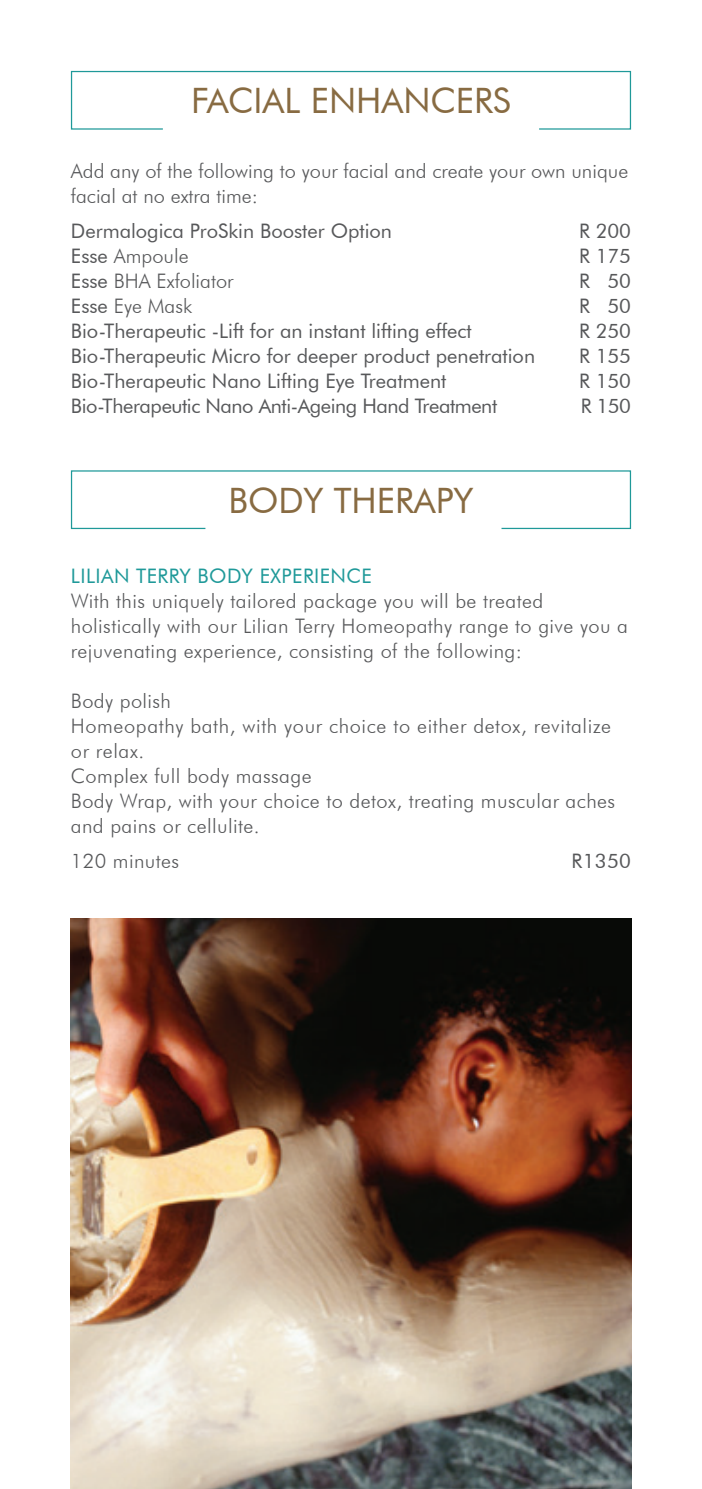
<style>
.page{position:relative;width:702px;height:1489px;background:#fff}
.page>*{position:absolute;margin:0;border:0;box-sizing:border-box;transform-origin:0 0}
.t1{font:35px "Futura BT";color:#886b42}
.t2{font:300 20px/25px "Futura BT";letter-spacing:.02em;color:#57585a}
.t3{font:20px "Futura BT";color:#57585a}
.t4{font:300 20px/25px "Futura BT";color:#57585a}
.t5{font:20px "Futura BT";letter-spacing:-.02em;color:#57585a}
.t6{font:20px "Futura BT";letter-spacing:.02em;color:#1f9999}
.s1{font-weight:400}
</style>
<div class="page">
<svg style="left:70px;top:70px;width:561px;height:60px"></svg>
<svg style="left:70px;top:470px;width:561px;height:59px"></svg>
<img style="left:71px;top:918px;width:560px;height:570px">
<h1 class="t1" style="left:191px;top:79px;width:321px">FACIAL ENHANCERS</h1>
<p class="t4" style="left:71px;top:158px;width:559px">Add any of the following to your facial and create your own unique facial at no extra time:</p>
<p class="t3" style="left:71px;top:218px;width:323px">Dermalogica ProSkin Booster Option</p>
<p class="t3" style="left:579px;top:218px;width:54px">R 200</p>
<p class="t4" style="left:71px;top:243px;width:119px"><span class="s1">Esse</span> Ampoule</p>
<p class="t3" style="left:579px;top:243px;width:54px">R 175</p>
<p class="t4" style="left:71px;top:268px;width:164px"><span class="s1">Esse</span> BHA Exfoliator</p>
<p class="t3" style="left:579px;top:268px;width:54px">R 50</p>
<p class="t2" style="left:71px;top:293px;width:123px"><span class="s1">Esse</span> Eye Mask</p>
<p class="t3" style="left:579px;top:293px;width:54px">R 50</p>
<p class="t3" style="left:71px;top:318px;width:402px">Bio-Therapeutic -Lift for an instant lifting effect</p>
<p class="t3" style="left:579px;top:318px;width:54px">R 250</p>
<p class="t3" style="left:71px;top:343px;width:465px">Bio-Therapeutic Micro for deeper product penetration</p>
<p class="t3" style="left:579px;top:343px;width:54px">R 155</p>
<p class="t3" style="left:71px;top:368px;width:377px">Bio-Therapeutic Nano Lifting Eye Treatment</p>
<p class="t3" style="left:579px;top:368px;width:54px">R 150</p>
<p class="t5" style="left:71px;top:393px;width:428px">Bio-Therapeutic Nano Anti-Ageing Hand Treatment</p>
<p class="t3" style="left:580px;top:393px;width:52px">R 150</p>
<h1 class="t1" style="left:228px;top:479px;width:246px">BODY THERAPY</h1>
<p class="t6" style="left:71px;top:563px;width:302px">LILIAN TERRY BODY EXPERIENCE</p>
<p class="t2" style="left:71px;top:588px;width:558px">With this uniquely tailored package you will be treated holistically with our Lilian Terry Homeopathy range to give you a rejuvenating experience, consisting of the following:</p>
<p class="t2" style="left:71px;top:688px;width:545px">Body polish<br>Homeopathy bath, with your choice to either detox, revitalize or relax.<br>Complex full body massage<br>Body Wrap, with your choice to detox, treating muscular aches and pains or cellulite.</p>
<p class="t2" style="left:71px;top:848px;width:110px">120 minutes</p>
<p class="t3" style="left:571px;top:848px;width:61px">R1350</p>
</div>
